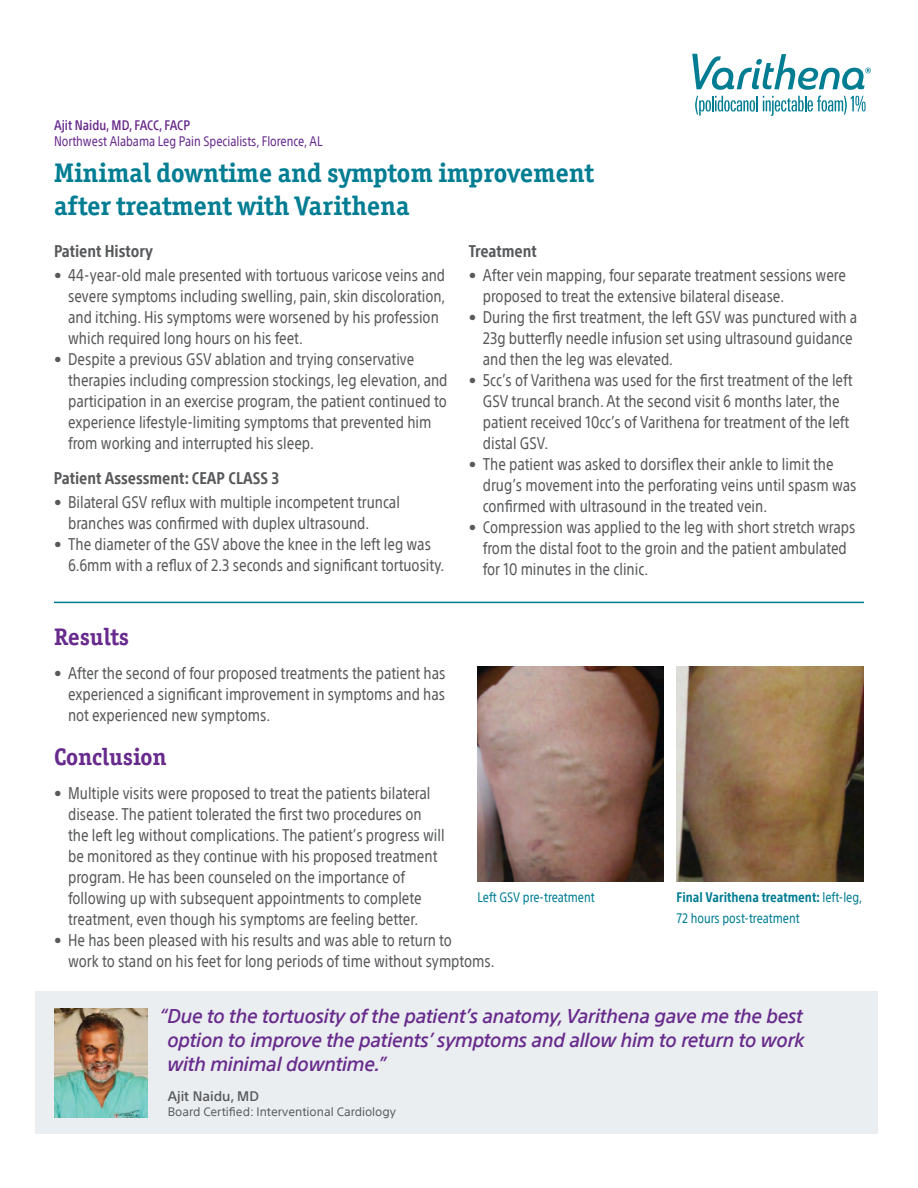
<style>
.page{position:relative;width:918px;height:1188px;background:#fff}
.page>*{position:absolute;margin:0;border:0;box-sizing:border-box;transform-origin:0 0}
.t1{font:700 27px/33px "Officina Ser ITC Std";color:#007d93}
.Section_Head_16pt{font:700 24px "Officina Ser ITC Std";color:#682b8d}
.t2{font:italic 500 19.5px/24px "SST";letter-spacing:-.02em;color:#682b8d;text-align:justify}
.Bullets{font:condensed 16.5px/21px "SST";color:#58595b}
.Subhead__12_pt___Bol{font:700 condensed 16.5px "SST";color:#58595b}
.t3{font:condensed 13.5px/21px "SST";color:#007d93}
.t4{font:condensed 13.5px/16.2px "SST";color:#682b8d}
.t5{font:500 13.5px "SST";color:#58595b}
.t6{font:12px "SST";color:#58595b}
.s1{font-weight:500}
.s2{font-weight:700}
</style>
<div class="page">
<svg style="left:695px;top:96px;width:171px;height:20px"></svg>
<svg style="left:692px;top:54px;width:179px;height:36px"></svg>
<img style="left:477px;top:666px;width:187px;height:216px">
<img style="left:677px;top:666px;width:186px;height:216px">
<div style="left:36px;top:991px;width:842px;height:143px;background:#ebeef0"></div>
<img style="left:54px;top:1008px;width:93px;height:109px">
<hr style="left:54px;top:602px;width:810px;height:1px;background:#007d93">
<p class="t4" style="left:54px;top:117px;width:270px"><span class="s1">Ajit Naidu, MD, FACC, FACP<br></span>Northwest Alabama Leg Pain Specialists, Florence, AL</p>
<p class="t1" style="left:54px;top:156px;width:541px">Minimal downtime and symptom improvement after treatment with Varithena</p>
<p class="Subhead__12_pt___Bol" style="left:54px;top:241px;width:101px">Patient History</p>
<p class="Bullets" style="left:68px;top:265px;width:379px;text-indent:-14px">• 44-year-old male presented with tortuous varicose veins and severe symptoms including swelling, pain, skin discoloration, and itching. His symptoms were worsened by his profession which required long hours on his feet.</p>
<p class="Bullets" style="left:68px;top:349px;width:381px;text-indent:-14px">• Despite a previous GSV ablation and trying conservative therapies including compression stockings, leg elevation, and participation in an exercise program, the patient continued to experience lifestyle-limiting symptoms that prevented him from working and interrupted his sleep.</p>
<p class="Subhead__12_pt___Bol" style="left:54px;top:468px;width:226px">Patient Assessment: CEAP CLASS 3</p>
<p class="Bullets" style="left:68px;top:492px;width:333px;text-indent:-14px">• Bilateral GSV reflux with multiple incompetent truncal branches was confirmed with duplex ultrasound.</p>
<p class="Bullets" style="left:68px;top:534px;width:378px;text-indent:-14px">• The diameter of the GSV above the knee in the left leg was<br>6.6mm with a reflux of 2.3 seconds and significant tortuosity.</p>
<p class="Subhead__12_pt___Bol" style="left:469px;top:241px;width:69px">Treatment</p>
<p class="Bullets" style="left:483px;top:265px;width:365px;text-indent:-14px">• After vein mapping, four separate treatment sessions were proposed to treat the extensive bilateral disease.</p>
<p class="Bullets" style="left:483px;top:307px;width:376px;text-indent:-14px">• During the first treatment, the left GSV was punctured with a<br>23g butterfly needle infusion set using ultrasound guidance and then the leg was elevated.</p>
<p class="Bullets" style="left:483px;top:370px;width:371px;text-indent:-14px">• 5cc’s of Varithena was used for the first treatment of the left GSV truncal branch. At the second visit 6 months later, the patient received 10cc’s of Varithena for treatment of the left distal GSV.</p>
<p class="Bullets" style="left:483px;top:454px;width:375px;text-indent:-14px">• The patient was asked to dorsiflex their ankle to limit the drug’s movement into the perforating veins until spasm was confirmed with ultrasound in the treated vein.</p>
<p class="Bullets" style="left:483px;top:517px;width:374px;text-indent:-14px">• Compression was applied to the leg with short stretch wraps from the distal foot to the groin and the patient ambulated for 10 minutes in the clinic.</p>
<p class="Section_Head_16pt" style="left:54px;top:622px;width:76px">Results</p>
<p class="Bullets" style="left:68px;top:662px;width:379px;text-align:justify;text-indent:-14px">• After the second of four proposed treatments the patient has experienced a significant improvement in symptoms and has not experienced new symptoms.</p>
<p class="Section_Head_16pt" style="left:54px;top:742px;width:114px">Conclusion</p>
<p class="Bullets" style="left:68px;top:783px;width:378px;text-indent:-14px">• Multiple visits were proposed to treat the patients bilateral disease. The patient tolerated the first two procedures on the left leg without complications. The patient’s progress will be monitored as they continue with his proposed treatment program. He has been counseled on the importance of following up with subsequent appointments to complete treatment, even though his symptoms are feeling better.</p>
<p class="Bullets" style="left:68px;top:930px;width:428px;text-indent:-14px">• He has been pleased with his results and was able to return to<br>work to stand on his feet for long periods of time without symptoms.</p>
<p class="t3" style="left:477px;top:887px;width:119px">Left GSV pre-treatment</p>
<p class="t3" style="left:677px;top:887px;width:187px"><span class="s2">Final Varithena treatment:</span> left-leg,<br>72 hours post-treatment</p>
<p class="t2" style="left:167px;top:1004px;width:639px;text-indent:-8px">“Due to the tortuosity of the patient’s anatomy, Varithena gave me the best option to improve the patients’ symptoms and allow him to return to work with minimal downtime.”</p>
<p class="t5" style="left:168px;top:1088px;width:93px">Ajit Naidu, MD</p>
<p class="t6" style="left:168px;top:1104px;width:230px">Board Certified: Interventional Cardiology</p>
</div>
